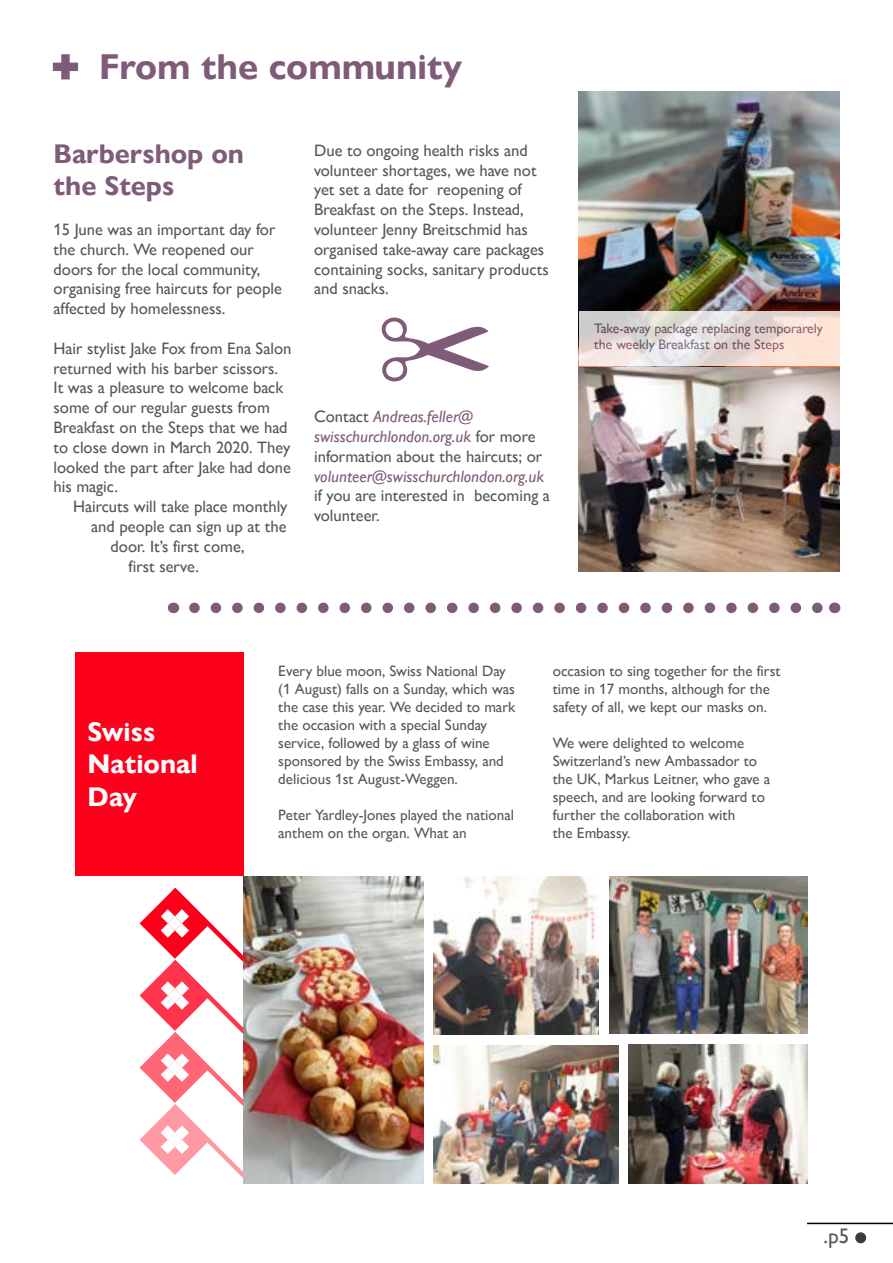
<style>
.page{position:relative;width:893px;height:1263px;background:#fff}
.page>*{position:absolute;margin:0;border:0;box-sizing:border-box;transform-origin:0 0}
.t1{font:700 36px "Gill Sans Nova";color:#7e5b78}
.t2{font:700 27px/32.4px "Gill Sans Nova";color:#7e5b78}
.t3{font:700 27px/32.4px "Gill Sans Nova";color:#fff}
.t4{font:21px "Gill Sans Nova";color:#575756}
.t5{font:16.5px/19.8px "Gill Sans Nova";color:#575756}
.t6{font:italic 16.5px "Gill Sans Nova";color:#7e5b78}
.t7{font:15px/18px "Gill Sans Nova";color:#575756}
.t8{font:13.8px/16.5px "Gill Sans Nova";color:#7e5b78}
.s1{font-style:italic;color:#7e5b78}
</style>
<div class="page">
<svg style="left:140px;top:883px;width:104px;height:299px"></svg>
<div style="left:855px;top:1232px;width:11px;height:11px;background:#3c3c3b;border-radius:50%"></div>
<hr style="left:807px;top:1223px;width:86px;height:1px;background:#000">
<svg style="left:381px;top:317px;width:108px;height:65px"></svg>
<img style="left:579px;top:91px;width:260px;height:481px">
<svg style="left:53px;top:54px;width:25px;height:25px"></svg>
<svg style="left:579px;top:311px;width:260px;height:55px;background:#e8ded8"></svg>
<div style="left:75px;top:652px;width:169px;height:224px;background:#ff001c"></div>
<svg style="left:194px;top:603px;width:629px;height:10px"></svg>
<img style="left:609px;top:876px;width:198px;height:157px">
<img style="left:244px;top:876px;width:179px;height:308px">
<img style="left:629px;top:1044px;width:178px;height:140px">
<img style="left:434px;top:1045px;width:184px;height:139px">
<img style="left:434px;top:876px;width:165px;height:158px">
<h1 class="t1" style="left:99px;top:46px;width:364px">From the community</h1>
<h2 class="t2" style="left:54px;top:138px;width:192px">Barbershop on the Steps</h2>
<p class="t5" style="left:54px;top:220px;width:230px">15 June was an important day for the church. We reopened our doors for the local community, organising free haircuts for people affected by homelessness.</p>
<p class="t5" style="left:54px;top:338px;width:239px">Hair stylist Jake Fox from Ena Salon returned with his barber scissors.<br>It was a pleasure to welcome back some of our regular guests from<br>Breakfast on the Steps that we had to close down in March 2020. They looked the part after Jake had done his magic.</p>
<p class="t5" style="left:73px;top:497px;width:216px">Haircuts will take place monthly</p>
<p class="t5" style="left:91px;top:517px;width:197px">and people can sign up at the</p>
<p class="t5" style="left:111px;top:536px;width:136px">door. It’s first come,</p>
<p class="t5" style="left:129px;top:556px;width:72px">first serve.</p>
<p class="t5" style="left:314px;top:140px;width:236px">Due to ongoing health risks and volunteer shortages, we have not yet set a date for reopening of<br>Breakfast on the Steps. Instead, volunteer Jenny Breitschmid has organised take-away care packages containing socks, sanitary products and snacks.</p>
<p class="t5" style="left:314px;top:407px;width:230px">Contact <span class="s1">Andreas.feller@ swisschurchlondon.org.uk</span> for more information about the haircuts; or</p>
<p class="t6" style="left:314px;top:466px;width:232px">volunteer@swisschurchlondon.org.uk</p>
<p class="t5" style="left:314px;top:486px;width:237px">if you are interested in becoming a volunteer.</p>
<p class="t8" style="left:594px;top:320px;width:230px">Take-away package replacing temporarely the weekly Breakfast on the Steps</p>
<h2 class="t3" style="left:88px;top:716px;width:112px">Swiss<br>National<br>Day</h2>
<p class="t7" style="left:278px;top:662px;width:239px">Every blue moon, Swiss National Day (1 August) falls on a Sunday, which was the case this year. We decided to mark the occasion with a special Sunday service, followed by a glass of wine sponsored by the Swiss Embassy, and delicious 1st August-Weggen.</p>
<p class="t7" style="left:278px;top:806px;width:237px">Peter Yardley-Jones played the national anthem on the organ. What an</p>
<p class="t7" style="left:553px;top:662px;width:229px">occasion to sing together for the first time in 17 months, although for the safety of all, we kept our masks on.</p>
<p class="t7" style="left:553px;top:734px;width:219px">We were delighted to welcome<br>Switzerland’s new Ambassador to the UK, Markus Leitner, who gave a speech, and are looking forward to further the collaboration with<br>the Embassy.</p>
<p class="t4" style="left:824px;top:1224px;width:27px">.p5</p>
</div>
